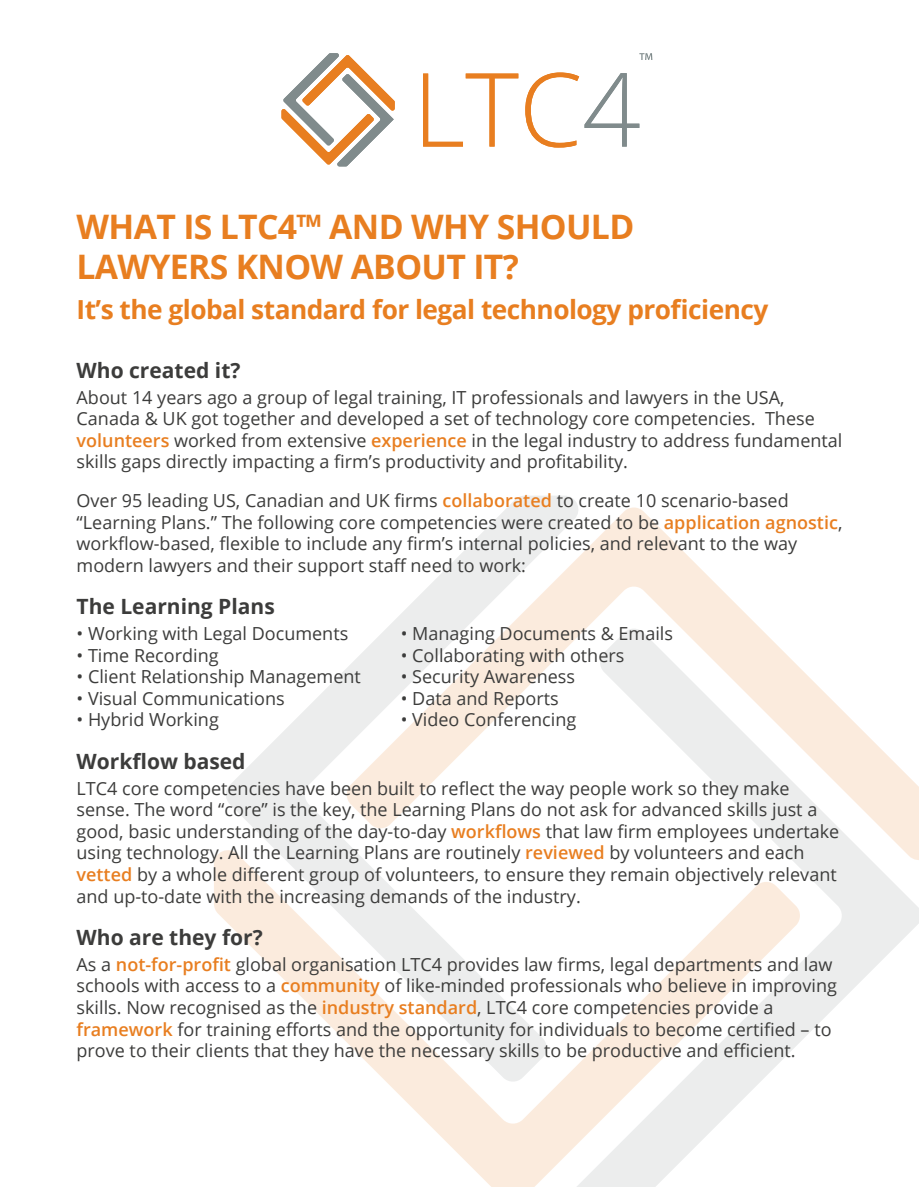
<style>
.page{position:relative;width:919px;height:1187px;background:#fff}
.page>*{position:absolute;margin:0;border:0;box-sizing:border-box;transform-origin:0 0}
.t1{font:700 33.75px/40.5px "Open Sans";letter-spacing:-.02em;color:#e87e20}
.t2{font:700 26.25px "Open Sans";letter-spacing:-.02em;color:#e87e20}
.t3{font:700 21px "Open Sans";color:#3c3c3b}
.t4{font:18px/21.6px "Open Sans";color:#3c3c3b}
.s1{font-weight:600;color:#e87e20}
</style>
<div class="page">
<svg style="left:583px;top:507px;width:176px;height:120px;fill:#fceee3"></svg>
<svg style="left:214px;top:851px;width:349px;height:335px"></svg>
<svg style="left:563px;top:627px;width:355px;height:559px"></svg>
<svg style="left:224px;top:496px;width:359px;height:586px"></svg>
<svg style="left:281px;top:53px;width:113px;height:113px"></svg>
<svg style="left:423px;top:74px;width:95px;height:72px"></svg>
<svg style="left:525px;top:72px;width:114px;height:75px"></svg>
<svg style="left:639px;top:53px;width:13px;height:7px"></svg>
<h1 class="t1" style="left:77px;top:205px;width:559px">WHAT IS LTC4™ AND WHY SHOULD<br>LAWYERS KNOW ABOUT IT?</h1>
<h2 class="t2" style="left:77px;top:291px;width:693px">It’s the global standard for legal technology proficiency</h2>
<p class="t3" style="left:77px;top:355px;width:165px">Who created it?</p>
<p class="t4" style="left:77px;top:386px;width:767px">About 14 years ago a group of legal training, IT professionals and lawyers in the USA, Canada &amp; UK got together and developed a set of technology core competencies. These <span class="s1">volunteers</span> worked from extensive <span class="s1">experience</span> in the legal industry to address fundamental skills gaps directly impacting a firm’s productivity and profitability.</p>
<p class="t4" style="left:77px;top:489px;width:767px">Over 95 leading US, Canadian and UK firms <span class="s1">collaborated</span> to create 10 scenario-based “Learning Plans.” The following core competencies were created to be <span class="s1">application agnostic</span>, workflow-based, flexible to include any firm’s internal policies, and relevant to the way modern lawyers and their support staff need to work:</p>
<p class="t3" style="left:77px;top:591px;width:200px">The Learning Plans</p>
<p class="t4" style="left:77px;top:622px;width:273px">• Working with Legal Documents</p>
<p class="t4" style="left:401px;top:622px;width:274px">• Managing Documents &amp; Emails</p>
<p class="t4" style="left:77px;top:643px;width:143px">• Time Recording</p>
<p class="t4" style="left:401px;top:643px;width:225px">• Collaborating with others</p>
<p class="t4" style="left:77px;top:665px;width:286px">• Client Relationship Management</p>
<p class="t4" style="left:401px;top:665px;width:176px">• Security Awareness</p>
<p class="t4" style="left:77px;top:687px;width:209px">• Visual Communications</p>
<p class="t4" style="left:401px;top:687px;width:159px">• Data and Reports</p>
<p class="t4" style="left:77px;top:708px;width:144px">• Hybrid Working</p>
<p class="t4" style="left:401px;top:708px;width:177px">• Video Conferencing</p>
<p class="t3" style="left:77px;top:746px;width:170px">Workflow based</p>
<p class="t4" style="left:77px;top:776px;width:764px">LTC4 core competencies have been built to reflect the way people work so they make sense. The word “core” is the key, the Learning Plans do not ask for advanced skills just a good, basic understanding of the day-to-day <span class="s1">workflows</span> that law firm employees undertake using technology. All the Learning Plans are routinely <span class="s1">reviewed</span> by volunteers and each <span class="s1">vetted</span> by a whole different group of volunteers, to ensure they remain objectively relevant and up-to-date with the increasing demands of the industry.</p>
<p class="t3" style="left:77px;top:922px;width:188px">Who are they for?</p>
<p class="t4" style="left:77px;top:952px;width:761px">As a <span class="s1">not-for-profit</span> global organisation LTC4 provides law firms, legal departments and law schools with access to a <span class="s1">community</span> of like-minded professionals who believe in improving skills. Now recognised as the <span class="s1">industry standard</span>, LTC4 core competencies provide a <span class="s1">framework</span> for training efforts and the opportunity for individuals to become certified – to prove to their clients that they have the necessary skills to be productive and efficient.</p>
</div>
